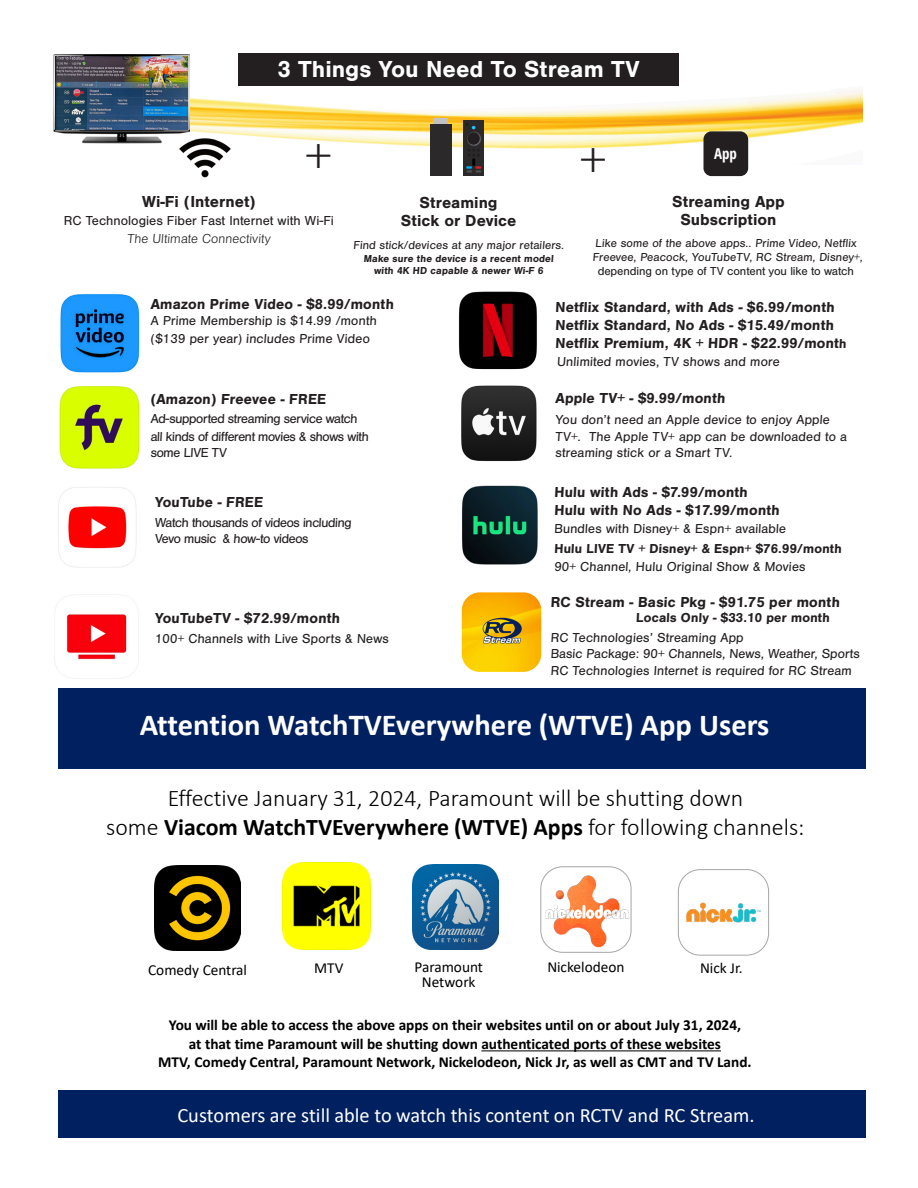
<style>
.page{position:relative;width:918px;height:1188px;background:#fff}
.page>*{position:absolute;margin:0;border:0;box-sizing:border-box;transform-origin:0 0}
.t1{font:300 45px "Perpetua Titling";color:#231f20}
.t2{font:700 30.6px "Calibri";color:#fff}
.t3{font:700 24px "Nimbus San";color:#fff}
.t4{font:300 23.85px/28.7px "Calibri";color:#000;text-align:center}
.t5{font:20.4px "Calibri";color:#fff}
.t6{font:700 16.5px "Nimbus San";color:#231f20}
.t7{font:700 15.3px/18.3px "Calibri";letter-spacing:-.005em;color:#000;text-align:center}
.t8{font:15.3px/15.3px "Calibri";color:#000;text-align:center}
.t9{font:700 15px "Nimbus San";color:#231f20}
.t10{font:700 condensed 15px "Open Sans";color:#fff}
.t11{font:13.5px/16.2px "Nimbus San";color:#231f20}
.t12{font:700 13.5px "Nimbus San";color:#231f20}
.t13{font:300 13.5px "Nimbus San";color:#231f20}
.t14{font:12px "Nimbus San";letter-spacing:-.01em;color:#231f20}
.t15{font:700 10.5px "Nimbus San";color:#231f20}
.s1{font-size:13.5px}
.s2{font-weight:700}
</style>
<div class="page">
<img style="left:60px;top:294px;width:80px;height:79px">
<img style="left:461px;top:385px;width:76px;height:77px">
<img style="left:462px;top:485px;width:76px;height:80px">
<img style="left:458px;top:291px;width:79px;height:79px">
<img style="left:58px;top:487px;width:79px;height:81px">
<img style="left:54px;top:595px;width:85px;height:83px">
<img style="left:59px;top:386px;width:81px;height:83px">
<img style="left:462px;top:592px;width:79px;height:80px">
<img style="left:677px;top:871px;width:92px;height:83px">
<img style="left:542px;top:869px;width:90px;height:84px">
<div style="left:58px;top:688px;width:808px;height:81px;background:#002060"></div>
<img style="left:155px;top:865px;width:85px;height:86px">
<svg style="left:481px;top:1050px;width:240px;height:1px"></svg>
<div style="left:58px;top:1090px;width:808px;height:48px;background:#002060"></div>
<img style="left:283px;top:862px;width:87px;height:87px">
<img style="left:413px;top:864px;width:85px;height:86px">
<div style="left:540px;top:866px;width:91px;height:87px;border:1px solid #a6a6a6;border-radius:22px"></div>
<div style="left:678px;top:869px;width:91px;height:87px;border:1px solid #a6a6a6;border-radius:22px"></div>
<img style="left:83px;top:81px;width:779px;height:84px">
<img style="left:53px;top:55px;width:137px;height:88px">
<img style="left:159px;top:118px;width:91px;height:60px">
<div style="left:239px;top:53px;width:440px;height:33px;background:#231f20"></div>
<img style="left:56px;top:57px;width:131px;height:72px">
<div style="left:704px;top:132px;width:43px;height:43px;background:#231f20;border-radius:7px"></div>
<div style="left:703px;top:131px;width:45px;height:45px;border:2px solid #231f20;border-radius:7px"></div>
<div style="left:433px;top:119px;width:15px;height:5px;background:#c1c2c4"></div>
<div style="left:463px;top:120px;width:21px;height:56px;background:#2b292a"></div>
<div style="left:466px;top:131px;width:15px;height:15px;border:2px solid #fff;border-radius:50%"></div>
<div style="left:468px;top:133px;width:11px;height:12px;background:#231f20;border-radius:50%"></div>
<svg style="left:471px;top:125px;width:5px;height:4px"></svg>
<svg style="left:466px;top:158px;width:15px;height:15px"></svg>
<div style="left:430px;top:124px;width:21px;height:52px;background:#2b292a"></div>
<p class="t3" style="left:277px;top:56px;width:364px">3 Things You Need To Stream TV</p>
<p class="t1" style="left:306px;top:125px;width:26px">+</p>
<p class="t1" style="left:581px;top:129px;width:26px">+</p>
<p class="t10" style="left:714px;top:143px;width:24px">App</p>
<p class="t6" style="left:142px;top:193px;width:115px">Wi-Fi (Internet)</p>
<p class="t11" style="left:64px;top:213px;width:272px">RC Technologies Fiber Fast Internet with Wi-Fi</p>
<p class="t13" style="left:127px;top:232px;width:146px">The Ultimate Connectivity</p>
<p class="t6" style="left:420px;top:193px;width:80px">Streaming</p>
<p class="t6" style="left:401px;top:211px;width:117px">Stick or Device</p>
<p class="t14" style="left:353px;top:239px;width:214px">Find stick/devices at any major retailers.</p>
<p class="t15" style="left:363px;top:252px;width:193px">Make sure the device is a recent model</p>
<p class="t15" style="left:374px;top:265px;width:172px">with 4K HD capable &amp; newer Wi-F 6</p>
<p class="t6" style="left:672px;top:192px;width:114px">Streaming App</p>
<p class="t6" style="left:681px;top:210px;width:97px">Subscription</p>
<p class="t14" style="left:595px;top:236px;width:264px">Like some of the above apps.. Prime Video, Netflix</p>
<p class="t14" style="left:593px;top:250px;width:273px">Freevee, Peacock, YouTubeTV, RC Stream, Disney+,</p>
<p class="t14" style="left:598px;top:265px;width:258px">depending on type of TV content you like to watch</p>
<p class="t9" style="left:150px;top:295px;width:246px">Amazon Prime Video - $8.99/month</p>
<p class="t11" style="left:150px;top:313px;width:229px">A Prime Membership is $14.99 /month</p>
<p class="t11" style="left:150px;top:331px;width:222px">($139 per year) includes Prime Video</p>
<p class="t9" style="left:150px;top:390px;width:178px">(Amazon) Freevee - FREE</p>
<p class="t11" style="left:150px;top:410px;width:221px;line-height:18px">Ad-supported streaming service watch all kinds of different movies &amp; shows with</p>
<p class="t11" style="left:150px;top:445px;width:79px">some LIVE TV</p>
<p class="t9" style="left:155px;top:494px;width:111px">YouTube - FREE</p>
<p class="t11" style="left:155px;top:515px;width:199px">Watch thousands of videos including</p>
<p class="t11" style="left:155px;top:531px;width:156px">Vevo music &amp; how-to videos</p>
<p class="t9" style="left:155px;top:610px;width:188px">YouTubeTV - $72.99/month</p>
<p class="t11" style="left:155px;top:630px;width:236px">100+ Channels with Live Sports &amp; News</p>
<p class="t9" style="left:555px;top:298px;width:282px">Netflix Standard, with Ads - $6.99/month</p>
<p class="t9" style="left:555px;top:316px;width:281px">Netflix Standard, No Ads - $15.49/month</p>
<p class="t9" style="left:555px;top:334px;width:293px">Netflix Premium, 4K + HDR - $22.99/mont<span class="s1">h</span></p>
<p class="t11" style="left:557px;top:353px;width:225px">Unlimited movies, TV shows and more</p>
<p class="t9" style="left:555px;top:390px;width:173px">Apple TV+ - $9.99/month</p>
<p class="t11" style="left:555px;top:412px;width:294px">You don’t need an Apple device to enjoy Apple<br>TV+. The Apple TV+ app can be downloaded to a</p>
<p class="t11" style="left:555px;top:445px;width:180px">streaming stick or a Smart TV.</p>
<p class="t9" style="left:554px;top:484px;width:196px">Hulu with Ads - $7.99/month</p>
<p class="t9" style="left:554px;top:502px;width:228px">Hulu with No Ads - $17.99/month</p>
<p class="t11" style="left:554px;top:521px;width:234px">Bundles with Disney+ &amp; Espn+ available</p>
<p class="t12" style="left:554px;top:541px;width:290px">Hulu LIVE TV + Disney+ &amp; Espn+ $76.99/month</p>
<p class="t11" style="left:554px;top:558px;width:254px">90+ Channel, Hulu Original Show &amp; Movies</p>
<p class="t9" style="left:550px;top:594px;width:292px">RC Stream - Basic Pkg - $91.75 per month</p>
<p class="t12" style="left:636px;top:610px;width:196px">Locals Only - $33.10 per month</p>
<p class="t11" style="left:550px;top:629px;width:196px">RC Technologies’ Streaming App</p>
<p class="t11" style="left:550px;top:646px;width:312px">Basic Package: 90+ Channels, News, Weather, Sports</p>
<p class="t11" style="left:550px;top:662px;width:304px">RC Technologies Internet is required for RC Stream</p>
<p class="t2" style="left:140px;top:703px;width:631px">Attention WatchTVEverywhere (WTVE) App Users</p>
<p class="t4" style="left:106px;top:784px;width:700px">Effective January 31, 2024, Paramount will be shutting down<br>some <span class="s2">Viacom WatchTVEverywhere (WTVE) Apps</span> for following channels:</p>
<p class="t8" style="left:148px;top:962px;width:101px">Comedy Central</p>
<p class="t8" style="left:314px;top:960px;width:31px">MTV</p>
<p class="t8" style="left:415px;top:959px;width:70px">Paramount<br>Network</p>
<p class="t8" style="left:547px;top:959px;width:79px">Nickelodeon</p>
<p class="t8" style="left:700px;top:960px;width:44px">Nick Jr.</p>
<p class="t7" style="left:158px;top:1016px;width:595px">You will be able to access the above apps on their websites until on or about July 31, 2024,<br>at that time Paramount will be shutting down authenticated ports of these websites<br>MTV, Comedy Central, Paramount Network, Nickelodeon, Nick Jr, as well as CMT and TV Land.</p>
<p class="t5" style="left:177px;top:1102px;width:579px">Customers are still able to watch this content on RCTV and RC Stream.</p>
</div>
